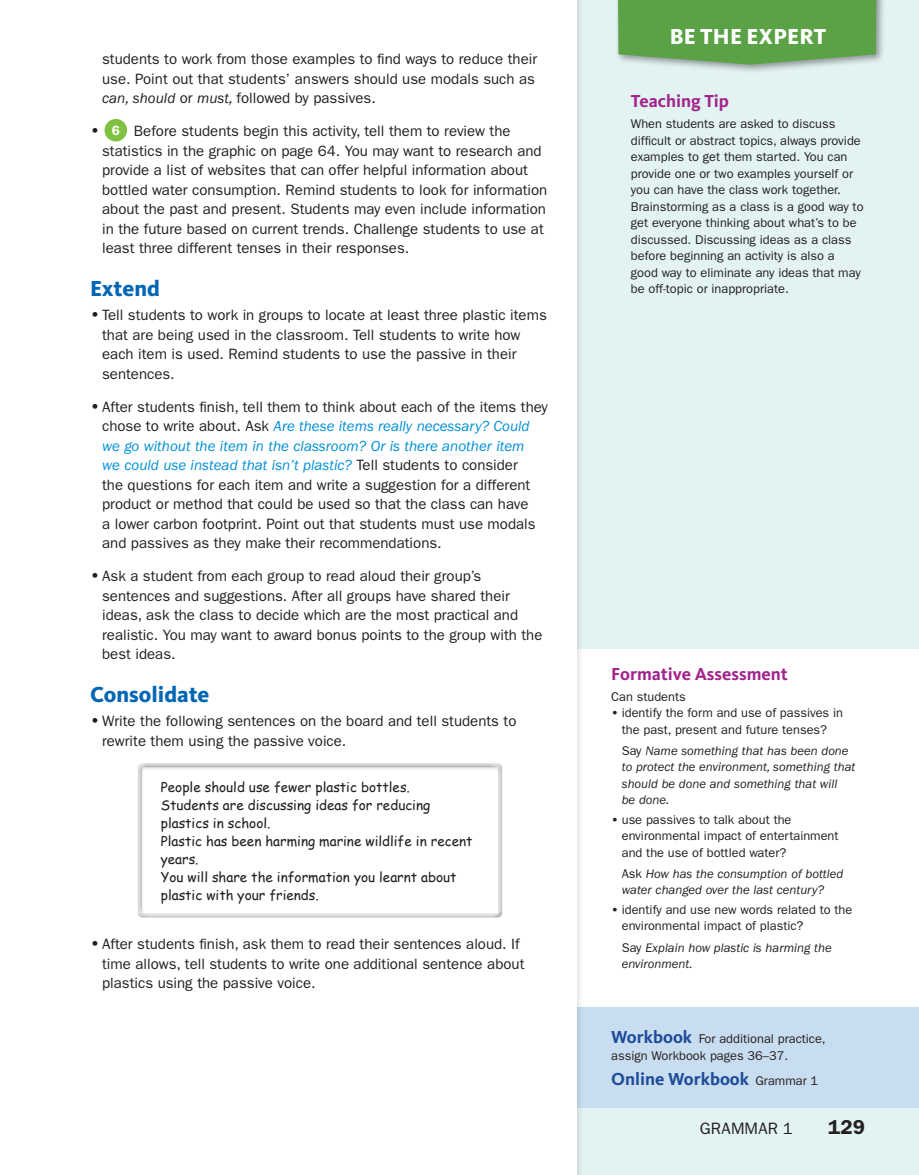
<style>
.page{position:relative;width:919px;height:1175px;background:#fff}
.page>*{position:absolute;margin:0;border:0;box-sizing:border-box;transform-origin:0 0}
.t1{font:800 22.5px "Kievit OT";color:#0166b3}
.t2{font:800 22.5px "Kievit OT";letter-spacing:.01em;color:#fff}
.t3{font:600 20.25px "ITC Franklin Gothic Std";color:#231f20}
.t4{font:700 18px "Kievit OT";color:#a2238e}
.t5{font:700 18px "Kievit OT";color:#1e4c99}
.t6{font:16.5px "ITC Franklin Gothic Std";color:#231f20}
.t7{font:15px/19.5px "ITC Franklin Gothic Std";color:#231f20}
.t8{font:13.5px/18px "Comic Sans MS";color:#231f20}
.t9{font:12.75px/16.5px "ITC Franklin Gothic Std";color:#231f20}
.t10{font:italic 12.75px/16.5px "ITC Franklin Gothic Std";color:#231f20}
.s1{font-style:italic}
.s2{font-weight:600;font-size:16.5px}
.s3{font-weight:600;font-size:13.5px;color:#fff}
.s4{font-style:italic;color:#008fd5}
.s5{font-weight:600}
.s6{font-style:normal}
.s7{font-family:"Kievit OT";font-weight:700;font-size:18px;color:#1e4c99}
.s8{font-family:"ITC Franklin Gothic Std";font-weight:400;font-size:12.75px;color:#231f20}
</style>
<div class="page">
<div style="left:549px;top:0;width:369px;height:1175px;background:#e2f3f2"></div>
<div style="left:567px;top:650px;width:351px;height:357px;background:#fff"></div>
<div style="left:567px;top:1007px;width:351px;height:100px;background:#c9ddf1"></div>
<div style="left:0;top:0;width:576px;height:1175px;background:#fff"></div>
<div style="left:614px;top:0;width:271px;height:74px;background:#231f20;opacity:.45"></div>
<svg style="left:617px;top:0;width:259px;height:65px;background:#62a550"></svg>
<div style="left:104px;top:119px;width:23px;height:22px;background:#7fc241;border-radius:50%"></div>
<div style="left:132px;top:761px;width:372px;height:157px;background:#231f20;opacity:.5"></div>
<p class="t7" style="left:102px;top:50px;width:436px">students to work from those examples to find ways to reduce their use. Point out that students’ answers should use modals such as <span class="s1">can, should</span> or <span class="s1">must,</span> followed by passives.</p>
<p class="t7" style="left:102px;top:122px;width:446px;text-indent:-12px"><span class="s2">•</span> <span class="s3">6</span> Before students begin this activity, tell them to review the statistics in the graphic on page 64. You may want to research and provide a list of websites that can offer helpful information about bottled water consumption. Remind students to look for information about the past and present. Students may even include information in the future based on current trends. Challenge students to use at least three different tenses in their responses.</p>
<p class="t1" style="left:90px;top:275px;width:71px">Extend</p>
<p class="t7" style="left:102px;top:305px;width:446px;text-indent:-12px"><span class="s2">•</span> Tell students to work in groups to locate at least three plastic items that are being used in the classroom. Tell students to write how each item is used. Remind students to use the passive in their sentences.</p>
<p class="t7" style="left:102px;top:397px;width:447px;text-indent:-12px"><span class="s2">•</span> After students finish, tell them to think about each of the items they chose to write about. Ask <span class="s4">Are these items really necessary? Could we go without the item in the classroom? Or is there another item<br>we could use instead that isn’t plastic?</span> Tell students to consider<br>the questions for each item and write a suggestion for a different product or method that could be used so that the class can have<br>a lower carbon footprint. Point out that students must use modals and passives as they make their recommendations.</p>
<p class="t7" style="left:102px;top:566px;width:441px;text-indent:-12px"><span class="s2">•</span> Ask a student from each group to read aloud their group’s sentences and suggestions. After all groups have shared their ideas, ask the class to decide which are the most practical and realistic. You may want to award bonus points to the group with the best ideas.</p>
<p class="t1" style="left:90px;top:681px;width:121px">Consolidate</p>
<p class="t7" style="left:102px;top:711px;width:416px;text-indent:-12px"><span class="s2">•</span> Write the following sentences on the board and tell students to rewrite them using the passive voice.</p>
<p class="t8" style="left:161px;top:777px;width:313px">People should use fewer plastic bottles.<br>Students are discussing ideas for reducing plastics in school.<br>Plastic has been harming marine wildlife in recent years.<br>You will share the information you learnt about plastic with your friends.</p>
<p class="t7" style="left:102px;top:934px;width:423px;text-indent:-12px"><span class="s2">•</span> After students finish, ask them to read their sentences aloud. If time allows, tell students to write one additional sentence about plastics using the passive voice.</p>
<p class="t2" style="left:669px;top:23px;width:154px">Be the Expert</p>
<p class="t4" style="left:630px;top:91px;width:99px">Teaching Tip</p>
<p class="t9" style="left:630px;top:116px;width:234px">When students are asked to discuss difficult or abstract topics, always provide examples to get them started. You can provide one or two examples yourself or you can have the class work together.<br>Brainstorming as a class is a good way to get everyone thinking about what’s to be discussed. Discussing ideas as a class before beginning an activity is also a good way to eliminate any ideas that may be off-topic or inappropriate.</p>
<p class="t4" style="left:611px;top:663px;width:178px">Formative Assessment</p>
<p class="t9" style="left:611px;top:688px;width:76px">Can students</p>
<p class="t9" style="left:611px;top:705px;width:233px;text-align:center"><span class="s5">•</span> identify the form and use of passives in the past, present and future tenses?</p>
<p class="t10" style="left:621px;top:742px;width:235px"><span class="s6">Say</span> Name something that has been done to protect the environment, something that should be done and something that will<br>be done.</p>
<p class="t9" style="left:621px;top:811px;width:218px;text-indent:-11px"><span class="s5">•</span> use passives to talk about the environmental impact of entertainment and the use of bottled water?</p>
<p class="t10" style="left:621px;top:865px;width:223px"><span class="s6">Ask</span> How has the consumption of bottled water changed over the last century?</p>
<p class="t9" style="left:621px;top:901px;width:232px;text-indent:-11px"><span class="s5">•</span> identify and use new words related to the environmental impact of plastic?</p>
<p class="t10" style="left:621px;top:939px;width:211px"><span class="s6">Say</span> Explain how plastic is harming the environment.</p>
<p class="t9" style="left:611px;top:1030px;width:216px"><span class="s7">Workbook</span> For additional practice, assign Workbook pages 36–37.</p>
<p class="t5" style="left:611px;top:1068px;width:208px">Online Workbook <span class="s8">Grammar 1</span></p>
<p class="t6" style="left:699px;top:1119px;width:23px">Grammar</p>
<p class="t6" style="left:782px;top:1119px;width:11px">1</p>
<p class="t3" style="left:827px;top:1115px;width:38px">129</p>
</div>
